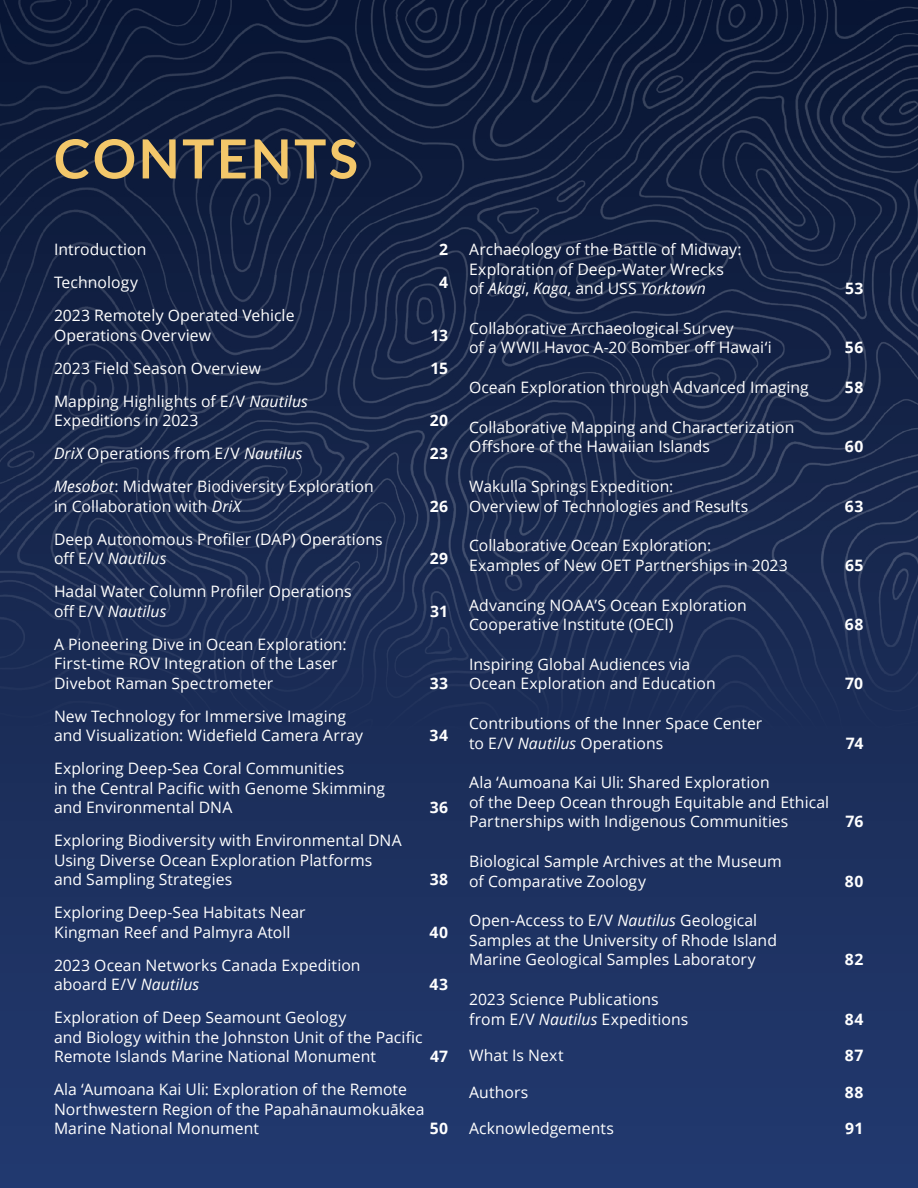
<style>
.page{position:relative;width:918px;height:1188px;background:#1f3364}
.page>*{position:absolute;margin:0;border:0;box-sizing:border-box;transform-origin:0 0}
.t1{font:700 54px "Lato";letter-spacing:.05em;color:#f3c76a}
.t2{font:15.75px/19.5px "Open Sans";letter-spacing:.005em;color:#fff}
.t3{font:700 15.75px "Open Sans";letter-spacing:.025em;color:#fff}
.s1{font-style:italic}
</style>
<div class="page">
<img style="left:0;top:0;width:918px;height:737px">
<p class="t1" style="left:54px;top:128px;width:305px">CONTENTS</p>
<p class="t2" style="left:54px;top:239px;width:94px">Introduction</p>
<p class="t3" style="left:439px;top:238px;width:10px">2</p>
<p class="t2" style="left:54px;top:272px;width:86px">Technology</p>
<p class="t3" style="left:439px;top:271px;width:10px">4</p>
<p class="t2" style="left:54px;top:305px;width:242px">2023 Remotely Operated Vehicle<br>Operations Overview</p>
<p class="t3" style="left:431px;top:324px;width:19px">13</p>
<p class="t2" style="left:54px;top:358px;width:209px">2023 Field Season Overview</p>
<p class="t3" style="left:431px;top:357px;width:19px">15</p>
<p class="t2" style="left:54px;top:391px;width:256px">Mapping Highlights of E/V <span class="s1">Nautilus<br></span>Expeditions in 2023</p>
<p class="t3" style="left:430px;top:409px;width:20px">20</p>
<p class="t2" style="left:54px;top:443px;width:250px"><span class="s1">DriX</span> Operations from E/V <span class="s1">Nautilus</span></p>
<p class="t3" style="left:430px;top:442px;width:20px">23</p>
<p class="t2" style="left:54px;top:476px;width:321px"><span class="s1">Mesobot</span>: Midwater Biodiversity Exploration in Collaboration with <span class="s1">DriX</span></p>
<p class="t3" style="left:430px;top:495px;width:20px">26</p>
<p class="t2" style="left:54px;top:529px;width:330px">Deep Autonomous Profiler (DAP) Operations off E/V <span class="s1">Nautilus</span></p>
<p class="t2" style="left:54px;top:581px;width:299px">Hadal Water Column Profiler Operations off E/V <span class="s1">Nautilus</span></p>
<p class="t2" style="left:54px;top:634px;width:294px">A Pioneering Dive in Ocean Exploration:<br>First-time ROV Integration of the Laser<br>Divebot Raman Spectrometer</p>
<p class="t2" style="left:54px;top:706px;width:311px">New Technology for Immersive Imaging and Visualization: Widefield Camera Array</p>
<p class="t2" style="left:54px;top:758px;width:333px">Exploring Deep-Sea Coral Communities<br>in the Central Pacific with Genome Skimming and Environmental DNA</p>
<p class="t2" style="left:54px;top:830px;width:349px">Exploring Biodiversity with Environmental DNA<br>Using Diverse Ocean Exploration Platforms and Sampling Strategies</p>
<p class="t2" style="left:54px;top:902px;width:253px">Exploring Deep-Sea Habitats Near<br>Kingman Reef and Palmyra Atoll</p>
<p class="t2" style="left:54px;top:955px;width:308px">2023 Ocean Networks Canada Expedition aboard E/V <span class="s1">Nautilus</span></p>
<p class="t3" style="left:430px;top:547px;width:20px">29</p>
<p class="t3" style="left:430px;top:600px;width:20px">31</p>
<p class="t3" style="left:430px;top:672px;width:20px">33</p>
<p class="t3" style="left:430px;top:724px;width:20px">34</p>
<p class="t3" style="left:430px;top:796px;width:20px">36</p>
<p class="t3" style="left:430px;top:868px;width:20px">38</p>
<p class="t3" style="left:430px;top:921px;width:20px">40</p>
<p class="t3" style="left:430px;top:973px;width:20px">43</p>
<p class="t2" style="left:54px;top:1007px;width:370px">Exploration of Deep Seamount Geology<br>and Biology within the Johnston Unit of the Pacific<br>Remote Islands Marine National Monument</p>
<p class="t3" style="left:430px;top:1045px;width:20px">47</p>
<p class="t2" style="left:54px;top:1079px;width:372px">Ala ‘Aumoana Kai Uli: Exploration of the Remote<br>Northwestern Region of the Papahānaumokuākea<br>Marine National Monument</p>
<p class="t3" style="left:430px;top:1117px;width:20px">50</p>
<p class="t2" style="left:469px;top:239px;width:274px">Archaeology of the Battle of Midway:<br>Exploration of Deep-Water Wrecks of <span class="s1">Akagi</span>, <span class="s1">Kaga</span>, and USS <span class="s1">Yorktown</span></p>
<p class="t2" style="left:469px;top:318px;width:304px">Collaborative Archaeological Survey<br>of a WWII Havoc A-20 Bomber off Hawai‘i</p>
<p class="t3" style="left:845px;top:277px;width:20px">53</p>
<p class="t3" style="left:845px;top:336px;width:20px">56</p>
<p class="t2" style="left:469px;top:377px;width:341px">Ocean Exploration through Advanced Imaging</p>
<p class="t3" style="left:845px;top:376px;width:20px">58</p>
<p class="t2" style="left:469px;top:417px;width:327px">Collaborative Mapping and Characterization<br>Offshore of the Hawaiian Islands</p>
<p class="t3" style="left:845px;top:435px;width:20px">60</p>
<p class="t2" style="left:469px;top:476px;width:281px">Wakulla Springs Expedition:<br>Overview of Technologies and Results</p>
<p class="t2" style="left:469px;top:535px;width:320px">Collaborative Ocean Exploration:<br>Examples of New OET Partnerships in 2023</p>
<p class="t2" style="left:469px;top:595px;width:279px">Advancing NOAA’S Ocean Exploration<br>Cooperative Institute (OECI)</p>
<p class="t2" style="left:469px;top:654px;width:248px">Inspiring Global Audiences via<br>Ocean Exploration and Education</p>
<p class="t2" style="left:469px;top:713px;width:295px">Contributions of the Inner Space Center to E/V <span class="s1">Nautilus</span> Operations</p>
<p class="t2" style="left:469px;top:772px;width:362px">Ala ‘Aumoana Kai Uli: Shared Exploration<br>of the Deep Ocean through Equitable and Ethical<br>Partnerships with Indigenous Communities</p>
<p class="t2" style="left:469px;top:851px;width:314px">Biological Sample Archives at the Museum of Comparative Zoology</p>
<p class="t2" style="left:469px;top:910px;width:309px">Open-Access to E/V <span class="s1">Nautilus</span> Geological<br>Samples at the University of Rhode Island<br>Marine Geological Samples Laboratory</p>
<p class="t2" style="left:469px;top:989px;width:221px">2023 Science Publications from E/V <span class="s1">Nautilus</span> Expeditions</p>
<p class="t3" style="left:845px;top:495px;width:20px">63</p>
<p class="t3" style="left:845px;top:554px;width:20px">65</p>
<p class="t3" style="left:845px;top:613px;width:20px">68</p>
<p class="t3" style="left:845px;top:672px;width:20px">70</p>
<p class="t3" style="left:846px;top:732px;width:19px">74</p>
<p class="t3" style="left:845px;top:810px;width:19px">76</p>
<p class="t3" style="left:845px;top:870px;width:20px">80</p>
<p class="t3" style="left:845px;top:948px;width:20px">82</p>
<p class="t3" style="left:845px;top:1008px;width:20px">84</p>
<p class="t2" style="left:469px;top:1045px;width:96px">What Is Next</p>
<p class="t3" style="left:845px;top:1044px;width:20px">87</p>
<p class="t2" style="left:469px;top:1082px;width:61px">Authors</p>
<p class="t3" style="left:845px;top:1081px;width:20px">88</p>
<p class="t2" style="left:469px;top:1118px;width:146px">Acknowledgements</p>
<p class="t3" style="left:845px;top:1117px;width:20px">91</p>
</div>
